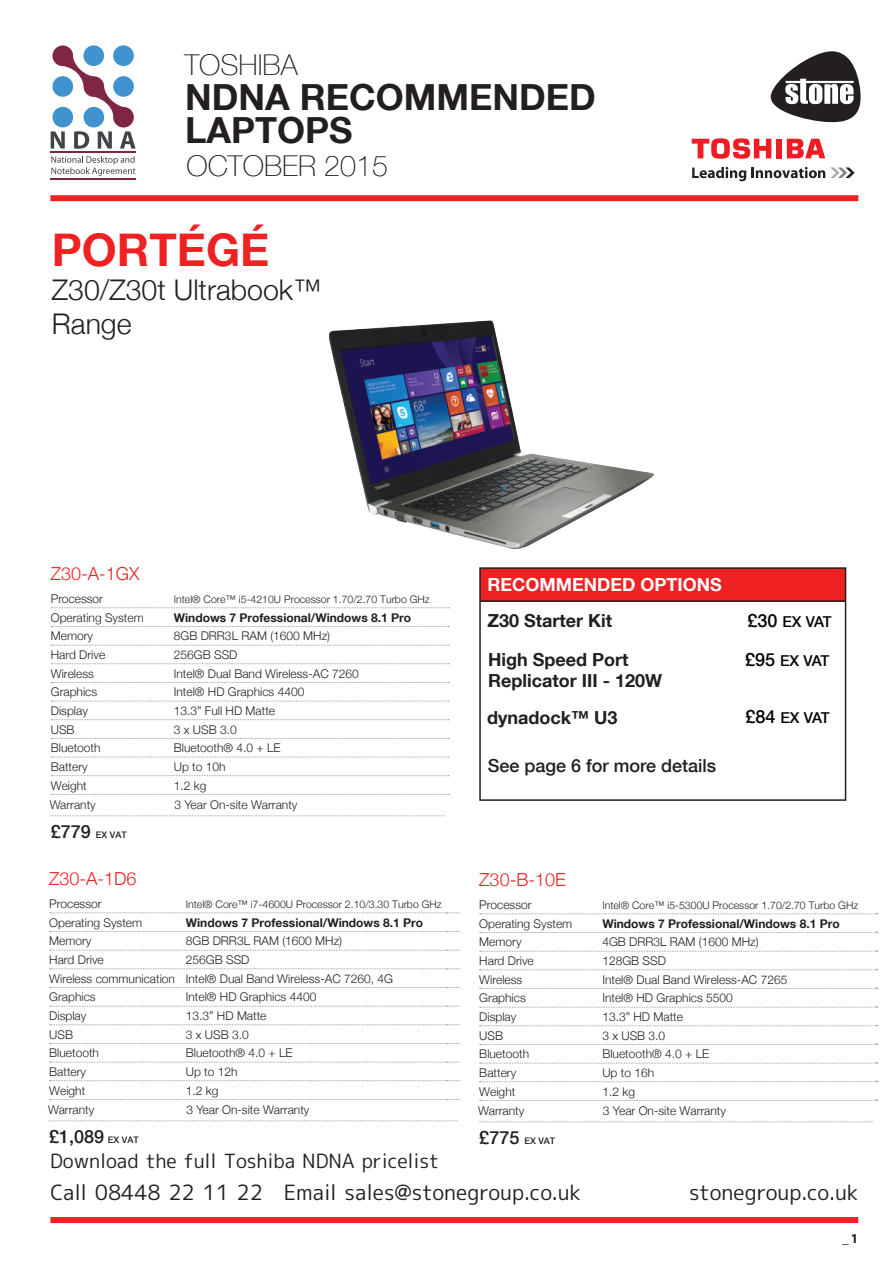
<style>
.page{position:relative;width:893px;height:1263px;background:#fff}
.page>*{position:absolute;margin:0;border:0;box-sizing:border-box;transform-origin:0 0}
.t1{font:700 45px "Helvetica Neue LT Com";color:#ee2123}
.t2{font:700 36px/33px "Helvetica Neue LT Com";color:#231f20}
.t3{font:100 28.65px "Helvetica Neue LT Com";color:#231f20}
.t4{font:300 28.5px/34.2px "Helvetica Neue";color:#231f20}
.t5{font:21px "mplus 1 c regular";color:#231f20}
.t6{font:19.5px "mplus 1 c regular";letter-spacing:-.005em;color:#231f20}
.t7{font:700 18px/21.6px "Helvetica Neue LT Com";color:#231f20}
.t8{font:500 18px "Helvetica Neue LT Com";color:#231f20}
.t9{font:300 18px "Helvetica Neue";color:#ee2123}
.t10{font:700 18px "Helvetica Neue LT Com";color:#fff}
.t11{font:500 15px "Helvetica Neue LT Com";letter-spacing:-.055em;color:#040503}
.t12{font:300 13.5px "Myriad Pro";color:#231f20}
.t13{font:300 12px/18.6px "Helvetica Neue";color:#231f20}
.t14{font:700 12px "Helvetica Neue LT Com";color:#231f20}
.t15{font:300 10.5px "Helvetica Neue";color:#231f20}
.t16{font:500 9px "Helvetica Neue LT Com";color:#231f20}
.s1{font-size:18px}
.s2{font-size:9px}
.s3{font-family:"Myriad";font-weight:700}
</style>
<div class="page">
<svg style="left:51px;top:45px;width:85px;height:104px"></svg>
<hr style="left:50px;top:151px;width:86px;height:2px;background:#7f2647">
<hr style="left:50px;top:178px;width:86px;height:2px;background:#7f2647">
<svg style="left:51px;top:156px;width:84px;height:20px"></svg>
<svg style="left:771px;top:51px;width:90px;height:71px"></svg>
<div style="left:50px;top:1217px;width:808px;height:6px;background:#ee2123"></div>
<div style="left:50px;top:195px;width:808px;height:6px;background:#ee2123"></div>
<img style="left:329px;top:320px;width:325px;height:229px">
<div style="left:480px;top:568px;width:366px;height:33px;background:#ee2123"></div>
<div style="left:479px;top:567px;width:367px;height:234px;border:2px solid #231f20"></div>
<hr style="left:480px;top:600px;width:366px;height:2px;background:#231f20">
<svg style="left:692px;top:167px;width:163px;height:14px"></svg>
<div style="left:776px;top:139px;width:6px;height:19px;background:#ee1d23"></div>
<svg style="left:787px;top:139px;width:38px;height:19px"></svg>
<svg style="left:692px;top:138px;width:79px;height:21px"></svg>
<svg style="left:51px;top:607px;width:398px;height:1px"></svg>
<svg style="left:51px;top:626px;width:398px;height:1px"></svg>
<svg style="left:51px;top:645px;width:398px;height:1px"></svg>
<svg style="left:51px;top:663px;width:398px;height:1px"></svg>
<svg style="left:51px;top:682px;width:398px;height:1px"></svg>
<svg style="left:51px;top:701px;width:398px;height:1px"></svg>
<svg style="left:51px;top:719px;width:398px;height:1px"></svg>
<svg style="left:51px;top:738px;width:398px;height:1px"></svg>
<svg style="left:51px;top:757px;width:398px;height:1px"></svg>
<svg style="left:51px;top:775px;width:398px;height:1px"></svg>
<svg style="left:51px;top:794px;width:398px;height:1px"></svg>
<svg style="left:51px;top:815px;width:394px;height:1px"></svg>
<svg style="left:50px;top:912px;width:410px;height:1px"></svg>
<svg style="left:50px;top:931px;width:410px;height:1px"></svg>
<svg style="left:50px;top:950px;width:410px;height:1px"></svg>
<svg style="left:50px;top:968px;width:410px;height:1px"></svg>
<svg style="left:50px;top:987px;width:410px;height:1px"></svg>
<svg style="left:50px;top:1006px;width:410px;height:1px"></svg>
<svg style="left:50px;top:1024px;width:410px;height:1px"></svg>
<svg style="left:50px;top:1043px;width:410px;height:1px"></svg>
<svg style="left:50px;top:1062px;width:410px;height:1px"></svg>
<svg style="left:50px;top:1080px;width:410px;height:1px"></svg>
<svg style="left:50px;top:1099px;width:410px;height:1px"></svg>
<svg style="left:49px;top:1120px;width:409px;height:1px"></svg>
<svg style="left:480px;top:913px;width:397px;height:1px"></svg>
<svg style="left:480px;top:932px;width:397px;height:1px"></svg>
<svg style="left:480px;top:950px;width:397px;height:2px"></svg>
<svg style="left:480px;top:969px;width:397px;height:1px"></svg>
<svg style="left:480px;top:987px;width:397px;height:2px"></svg>
<svg style="left:480px;top:1006px;width:397px;height:2px"></svg>
<svg style="left:480px;top:1025px;width:397px;height:1px"></svg>
<svg style="left:480px;top:1043px;width:397px;height:2px"></svg>
<svg style="left:480px;top:1062px;width:397px;height:2px"></svg>
<svg style="left:480px;top:1081px;width:397px;height:1px"></svg>
<svg style="left:480px;top:1099px;width:397px;height:2px"></svg>
<svg style="left:479px;top:1121px;width:395px;height:1px"></svg>
<h3 class="t3" style="left:184px;top:48px;width:115px">TOSHIBA</h3>
<h2 class="t2" style="left:185px;top:80px;width:412px">NDNA RECOMMENDED<br>LAPTOPS</h2>
<h3 class="t3" style="left:186px;top:148px;width:203px">OCTOBER 2015</h3>
<h1 class="t1" style="left:52px;top:221px;width:219px">PORTÉGÉ</h1>
<h3 class="t4" style="left:52px;top:272px;width:271px">Z30/Z30t Ultrabook™<br>Range</h3>
<h3 class="t9" style="left:51px;top:563px;width:90px">Z30-A-1GX</h3>
<p class="t13" style="left:51px;top:589px;width:54px">Processor</p>
<p class="t15" style="left:174px;top:593px;width:257px">Intel® Core™ i5-4210U Processor 1.70/2.70 Turbo GHz</p>
<p class="t13" style="left:51px;top:608px;width:94px">Operating System</p>
<p class="t14" style="left:174px;top:610px;width:239px">Windows 7 Professional/Windows 8.1 Pro</p>
<p class="t13" style="left:51px;top:626px;width:44px">Memory</p>
<p class="t13" style="left:174px;top:626px;width:158px">8GB DRR3L RAM (1600 MHz)</p>
<p class="t13" style="left:51px;top:645px;width:56px">Hard Drive</p>
<p class="t13" style="left:174px;top:645px;width:65px">256GB SSD</p>
<p class="t13" style="left:51px;top:664px;width:45px">Wireless</p>
<p class="t13" style="left:174px;top:664px;width:186px">Intel® Dual Band Wireless-AC 7260</p>
<p class="t13" style="left:51px;top:682px;width:48px">Graphics</p>
<p class="t13" style="left:174px;top:682px;width:132px">Intel® HD Graphics 4400</p>
<p class="t13" style="left:51px;top:701px;width:39px">Display</p>
<p class="t13" style="left:174px;top:701px;width:103px">13.3” Full HD Matte</p>
<p class="t13" style="left:51px;top:720px;width:25px">USB</p>
<p class="t13" style="left:174px;top:720px;width:64px">3 x USB 3.0</p>
<p class="t13" style="left:51px;top:738px;width:51px">Bluetooth</p>
<p class="t13" style="left:174px;top:738px;width:108px">Bluetooth® 4.0 + LE</p>
<p class="t13" style="left:51px;top:757px;width:38px">Battery</p>
<p class="t13" style="left:174px;top:757px;width:53px">Up to 10h</p>
<p class="t13" style="left:51px;top:776px;width:37px">Weight</p>
<p class="t13" style="left:174px;top:776px;width:34px">1.2 kg</p>
<p class="t16" style="left:51px;top:829px;width:77px"><span class="s1">£779</span> EX VAT</p>
<p class="t13" style="left:50px;top:795px;width:48px">Warranty</p>
<p class="t13" style="left:174px;top:795px;width:125px">3 Year On-site Warranty</p>
<h3 class="t9" style="left:49px;top:868px;width:89px">Z30-A-1D6</h3>
<p class="t13" style="left:49px;top:894px;width:54px">Processor</p>
<p class="t15" style="left:186px;top:898px;width:257px">Intel® Core™ i7-4600U Processor 2.10/3.30 Turbo GHz</p>
<p class="t13" style="left:49px;top:913px;width:94px">Operating System</p>
<p class="t14" style="left:186px;top:915px;width:239px">Windows 7 Professional/Windows 8.1 Pro</p>
<p class="t13" style="left:49px;top:931px;width:44px">Memory</p>
<p class="t13" style="left:186px;top:931px;width:158px">8GB DRR3L RAM (1600 MHz)</p>
<p class="t13" style="left:49px;top:950px;width:56px">Hard Drive</p>
<p class="t13" style="left:49px;top:950px;width:345px;text-indent:137px">256GB SSD<br>Wireless communication Intel® Dual Band Wireless-AC 7260, 4G<br>Graphics</p>
<p class="t13" style="left:186px;top:987px;width:132px">Intel® HD Graphics 4400</p>
<p class="t13" style="left:49px;top:1006px;width:39px">Display</p>
<p class="t13" style="left:186px;top:1006px;width:82px">13.3” HD Matte</p>
<p class="t13" style="left:49px;top:1025px;width:25px">USB</p>
<p class="t13" style="left:186px;top:1025px;width:64px">3 x USB 3.0</p>
<p class="t13" style="left:49px;top:1043px;width:51px">Bluetooth</p>
<p class="t13" style="left:186px;top:1043px;width:108px">Bluetooth® 4.0 + LE</p>
<p class="t13" style="left:49px;top:1062px;width:38px">Battery</p>
<p class="t13" style="left:186px;top:1062px;width:53px">Up to 12h</p>
<p class="t13" style="left:49px;top:1081px;width:37px">Weight</p>
<p class="t13" style="left:186px;top:1081px;width:34px">1.2 kg</p>
<h3 class="t8" style="left:49px;top:1126px;width:91px">£1,089 <span class="s2">EX VAT</span></h3>
<p class="t13" style="left:48px;top:1100px;width:48px">Warranty</p>
<p class="t13" style="left:186px;top:1100px;width:125px">3 Year On-site Warranty</p>
<h3 class="t6" style="left:50px;top:1152px;width:390px">Download the full Toshiba NDNA pricelist</h3>
<h3 class="t10" style="left:488px;top:573px;width:236px">RECOMMENDED OPTIONS</h3>
<h3 class="t7" style="left:488px;top:610px;width:126px">Z30 Starter Kit</h3>
<p class="t11" style="left:747px;top:613px;width:86px"><span class="s1">£30</span> EX VAT</p>
<h3 class="t7" style="left:488px;top:648px;width:175px">High Speed Port<br>Replicator III - 120W</h3>
<p class="t11" style="left:745px;top:651px;width:86px"><span class="s1">£95</span> EX VAT</p>
<h3 class="t7" style="left:487px;top:706px;width:132px">dynadock™ U3</h3>
<p class="t11" style="left:745px;top:708px;width:86px"><span class="s1">£84</span> EX VAT</p>
<h3 class="t8" style="left:488px;top:755px;width:230px">See page 6 for more details</h3>
<h3 class="t9" style="left:479px;top:869px;width:88px">Z30-B-10E</h3>
<p class="t13" style="left:479px;top:895px;width:54px">Processor</p>
<p class="t15" style="left:602px;top:899px;width:257px">Intel® Core™ i5-5300U Processor 1.70/2.70 Turbo GHz</p>
<p class="t13" style="left:479px;top:914px;width:94px">Operating System</p>
<p class="t14" style="left:602px;top:916px;width:239px">Windows 7 Professional/Windows 8.1 Pro</p>
<p class="t13" style="left:479px;top:932px;width:44px">Memory</p>
<p class="t13" style="left:602px;top:932px;width:158px">4GB DRR3L RAM (1600 MHz)</p>
<p class="t13" style="left:479px;top:951px;width:56px">Hard Drive</p>
<p class="t13" style="left:602px;top:951px;width:65px">128GB SSD</p>
<p class="t13" style="left:479px;top:970px;width:45px">Wireless</p>
<p class="t13" style="left:602px;top:970px;width:186px">Intel® Dual Band Wireless-AC 7265</p>
<p class="t13" style="left:479px;top:988px;width:48px">Graphics</p>
<p class="t13" style="left:602px;top:988px;width:132px">Intel® HD Graphics 5500</p>
<p class="t13" style="left:479px;top:1007px;width:39px">Display</p>
<p class="t13" style="left:602px;top:1007px;width:82px">13.3” HD Matte</p>
<p class="t13" style="left:479px;top:1026px;width:25px">USB</p>
<p class="t13" style="left:602px;top:1026px;width:64px">3 x USB 3.0</p>
<p class="t13" style="left:479px;top:1044px;width:51px">Bluetooth</p>
<p class="t13" style="left:602px;top:1044px;width:108px">Bluetooth® 4.0 + LE</p>
<p class="t13" style="left:479px;top:1063px;width:38px">Battery</p>
<p class="t13" style="left:602px;top:1063px;width:53px">Up to 16h</p>
<p class="t13" style="left:479px;top:1082px;width:37px">Weight</p>
<p class="t13" style="left:602px;top:1082px;width:34px">1.2 kg</p>
<p class="t16" style="left:479px;top:1135px;width:77px"><span class="s1">£775</span> EX VAT</p>
<p class="t13" style="left:478px;top:1101px;width:48px">Warranty</p>
<p class="t13" style="left:603px;top:1101px;width:125px">3 Year On-site Warranty</p>
<h3 class="t5" style="left:50px;top:1182px;width:532px">Call 08448 22 11 22 Email sales@stonegroup.co.uk</h3>
<h3 class="t5" style="left:689px;top:1182px;width:171px">stonegroup.co.uk</h3>
<p class="t12" style="left:842px;top:1230px;width:18px">_<span class="s3">1</span></p>
</div>
